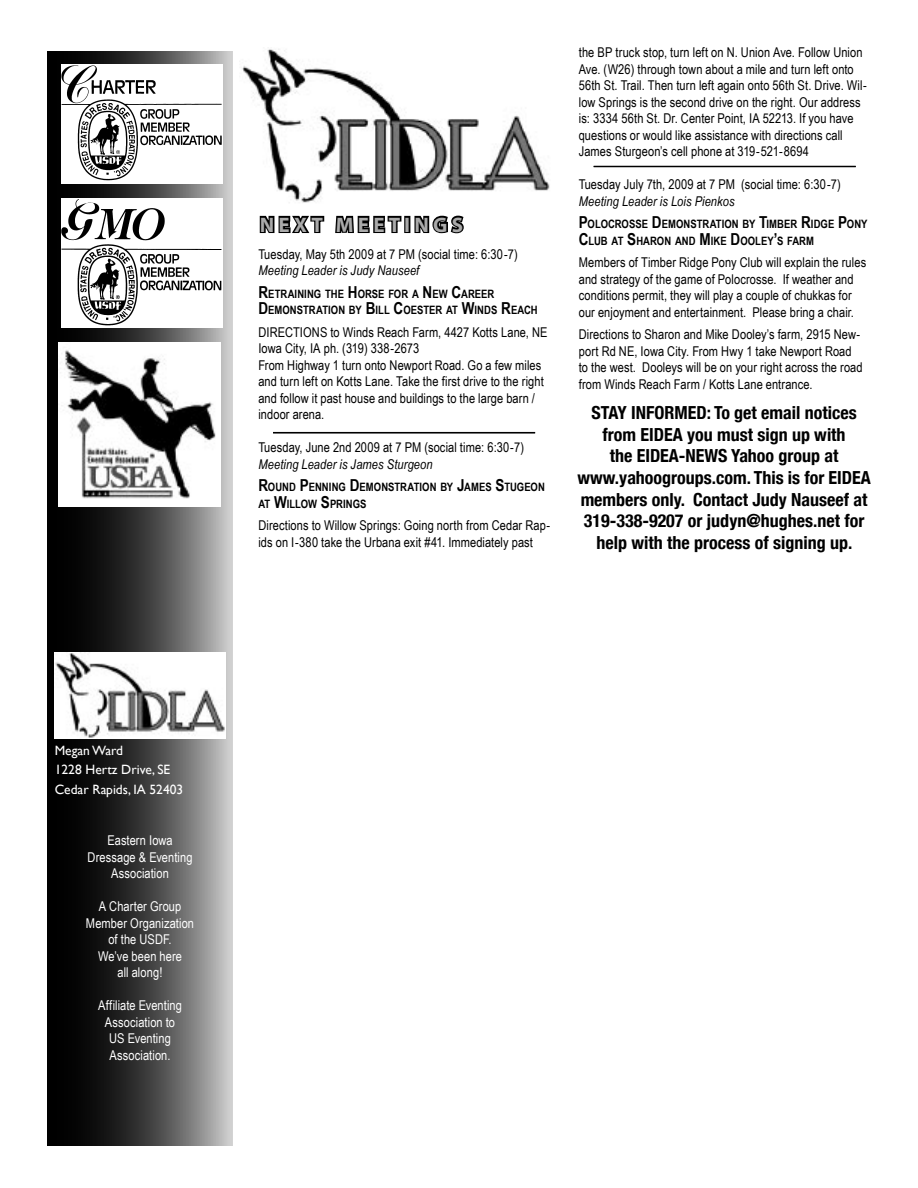
<style>
.page{position:relative;width:918px;height:1188px;background:#fff}
.page>*{position:absolute;margin:0;border:0;box-sizing:border-box;transform-origin:0 0}
.t1{font:700 21px "Myriad";letter-spacing:.205em;color:#aaa}
.t2{font:700 condensed 18px/21.6px "Helvetica Neue";color:#000;text-align:center}
.t3{font:13.5px/16.5px "Arial Narrow";letter-spacing:.005em;color:#000}
.t4{font:13.5px/16.5px "Arial Narrow";letter-spacing:.005em;color:#fff;text-align:center}
.t5{font:italic 13.5px "Arial Narrow";letter-spacing:.01em;color:#000}
.t6{font:13.5px/19.5px "Gill Sans";color:#fff}
.t7{font:700 11.55px/16.5px "Arial Narrow";letter-spacing:.005em;color:#000}
.s1{font-size:16.5px}
</style>
<div class="page">
<svg style="left:47px;top:52px;width:186px;height:1093px;background:#464646"></svg>
<svg style="left:259px;top:215px;width:66px;height:18px"></svg>
<svg style="left:335px;top:215px;width:67px;height:18px"></svg>
<div style="left:404px;top:216px;width:6px;height:17px;border:3px solid #000"></div>
<svg style="left:414px;top:215px;width:50px;height:19px"></svg>
<div style="left:61px;top:65px;width:162px;height:119px;background:#fff"></div>
<img style="left:61px;top:64px;width:162px;height:117px">
<div style="left:61px;top:198px;width:162px;height:130px;background:#fff"></div>
<img style="left:61px;top:199px;width:161px;height:126px">
<img style="left:58px;top:343px;width:162px;height:164px">
<img style="left:242px;top:49px;width:308px;height:154px">
<img style="left:55px;top:653px;width:170px;height:85px">
<hr style="left:273px;top:432px;width:262px;height:1px;background:#000">
<hr style="left:594px;top:166px;width:262px;height:1px;background:#000">
<h1 class="t1" style="left:260px;top:214px;width:205px">NEXT MEETINGS</h1>
<p class="t3" style="left:258px;top:246px;width:261px">Tuesday, May 5th 2009 at 7 PM (social time: 6:30-7)</p>
<p class="t5" style="left:258px;top:263px;width:162px">Meeting Leader is Judy Nauseef</p>
<p class="t7" style="left:258px;top:285px;width:281px"><span class="s1">R</span>ETRAINING THE <span class="s1">H</span>ORSE FOR A <span class="s1">N</span>EW <span class="s1">C</span>AREER<br><span class="s1">D</span>EMONSTRATION BY <span class="s1">B</span>ILL <span class="s1">C</span>OESTER AT <span class="s1">W</span>INDS <span class="s1">R</span>EACH</p>
<p class="t3" style="left:258px;top:324px;width:291px">DIRECTIONS to Winds Reach Farm, 4427 Kotts Lane, NE Iowa City, IA ph. (319) 338-2673<br>From Highway 1 turn onto Newport Road. Go a few miles and turn left on Kotts Lane. Take the first drive to the right and follow it past house and buildings to the large barn / indoor arena.</p>
<p class="t3" style="left:258px;top:439px;width:267px">Tuesday, June 2nd 2009 at 7 PM (social time: 6:30-7)</p>
<p class="t5" style="left:258px;top:457px;width:176px">Meeting Leader is James Sturgeon</p>
<p class="t7" style="left:258px;top:479px;width:288px"><span class="s1">R</span>OUND <span class="s1">P</span>ENNING <span class="s1">D</span>EMONSTRATION BY <span class="s1">J</span>AMES <span class="s1">S</span>TUGEON<br>AT <span class="s1">W</span>ILLOW <span class="s1">S</span>PRINGS</p>
<p class="t3" style="left:258px;top:517px;width:293px">Directions to Willow Springs: Going north from Cedar Rap&shy;ids on I-380 take the Urbana exit #41. Immediately past</p>
<p class="t3" style="left:579px;top:44px;width:290px">the BP truck stop, turn left on N. Union Ave. Follow Union Ave. (W26) through town about a mile and turn left onto 56th St. Trail. Then turn left again onto 56th St. Drive. Wil&shy;low Springs is the second drive on the right. Our address is: 3334 56th St. Dr. Center Point, IA 52213. If you have questions or would like assistance with directions call James Sturgeon’s cell phone at 319-521-8694</p>
<p class="t3" style="left:579px;top:176px;width:264px">Tuesday July 7th, 2009 at 7 PM (social time: 6:30-7)</p>
<p class="t5" style="left:579px;top:193px;width:157px">Meeting Leader is Lois Pienkos</p>
<p class="t7" style="left:579px;top:216px;width:290px"><span class="s1">P</span>OLOCROSSE <span class="s1">D</span>EMONSTRATION BY <span class="s1">T</span>IMBER <span class="s1">R</span>IDGE <span class="s1">P</span>ONY<br><span class="s1">C</span>LUB AT <span class="s1">S</span>HARON AND <span class="s1">M</span>IKE <span class="s1">D</span>OOLEY<span class="s1">’</span>S FARM</p>
<p class="t3" style="left:579px;top:254px;width:289px">Members of Timber Ridge Pony Club will explain the rules and strategy of the game of Polocrosse. If weather and conditions permit, they will play a couple of chukkas for our enjoyment and entertainment. Please bring a chair.</p>
<p class="t3" style="left:579px;top:326px;width:285px">Directions to Sharon and Mike Dooley’s farm, 2915 New&shy;port Rd NE, Iowa City. From Hwy 1 take Newport Road to the west. Dooleys will be on your right across the road from Winds Reach Farm / Kotts Lane entrance.</p>
<p class="t2" style="left:577px;top:402px;width:295px">STAY INFORMED: To get email notices from EIDEA you must sign up with<br>the EIDEA-NEWS Yahoo group at www.yahoogroups.com. This is for EIDEA members only. Contact Judy Nauseef at 319-338-9207 or judyn@hughes.net for help with the process of signing up.</p>
<p class="t6" style="left:55px;top:740px;width:130px">Megan Ward<br>1228 Hertz Drive, SE<br>Cedar Rapids, IA 52403</p>
<p class="t4" style="left:88px;top:832px;width:106px">Eastern Iowa<br>Dressage &amp; Eventing<br>Association</p>
<p class="t4" style="left:86px;top:898px;width:110px">A Charter Group<br>Member Organization of the USDF.<br>We’ve been here<br>all along!</p>
<p class="t4" style="left:98px;top:997px;width:85px">Affiliate Eventing<br>Association to<br>US Eventing<br>Association.</p>
</div>
